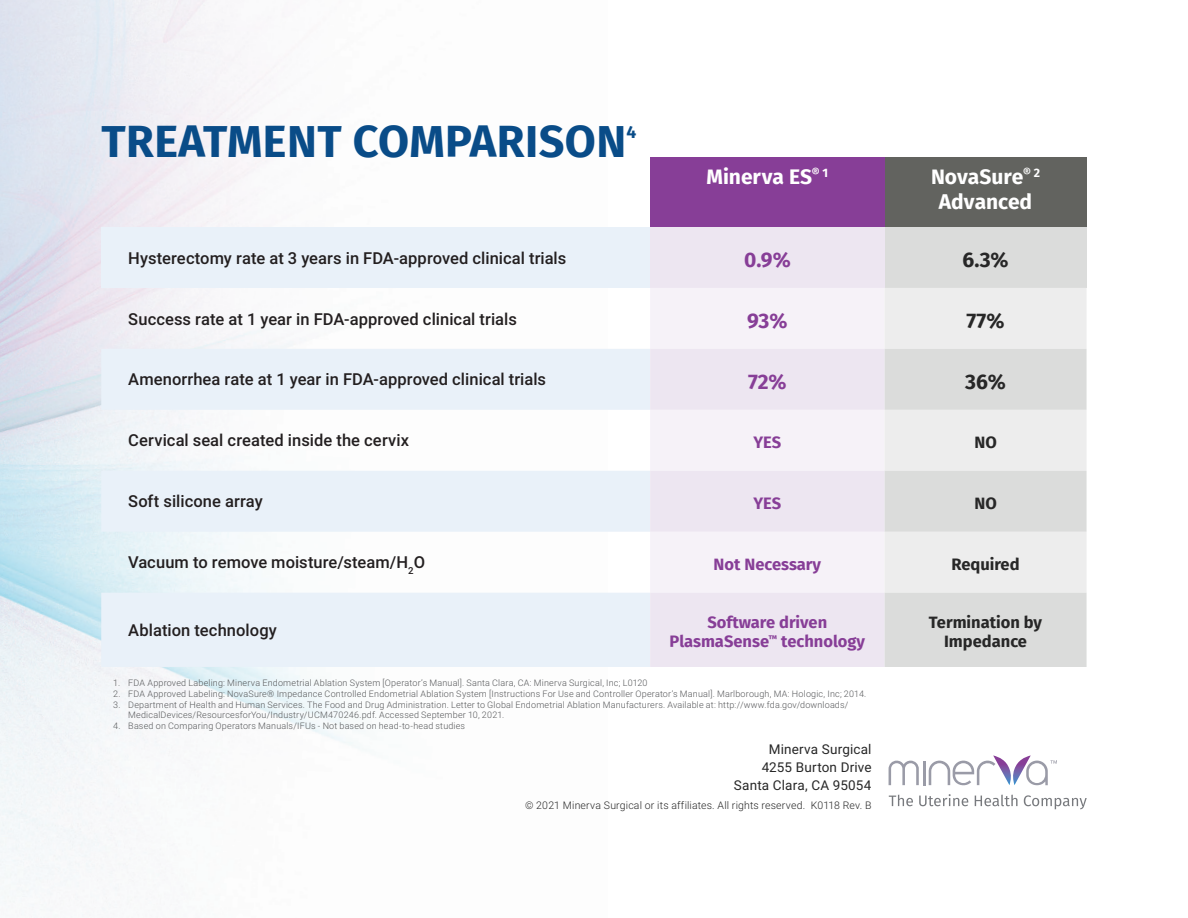
<style>
.page{position:relative;width:1188px;height:918px;background:#fff}
.page>*{position:absolute;margin:0;border:0;box-sizing:border-box;transform-origin:0 0}
.Cover_Header_Caps{font:700 45px "Fira Sans";letter-spacing:.01em;color:#094c88}
.Table_header_White{font:700 21px/25.2px "Fira Sans";color:#fff;text-align:center}
.Table_Header{font:700 21px "Fira Sans";color:#873e97}
.Table_Header-2{font:700 21px "Fira Sans";color:#272727}
.Cover_Header_Caps-2{font:700 17.55px "Fira Sans";color:#094c88}
.BODY_sans-serif_MED{font:500 16.5px "Roboto";letter-spacing:.005em;color:#231f20}
.Table_Header-3{font:700 16.5px/19.8px "Fira Sans";color:#873e97;text-align:center}
.Table_Header-4{font:700 16.5px/19.8px "Fira Sans";color:#272727;text-align:center}
.Address{font:13.5px/18px "Roboto";letter-spacing:.01em;color:#272727;text-align:right}
.Copyright{font:300 10.5px "Roboto";letter-spacing:.015em;color:#272727}
.t1{font:300 9px/10.8px "Roboto";letter-spacing:.02em;color:#57585a}
</style>
<div class="page">
<svg style="left:889px;top:795px;width:24px;height:11px"></svg>
<svg style="left:919px;top:794px;width:49px;height:12px"></svg>
<svg style="left:975px;top:795px;width:43px;height:11px"></svg>
<svg style="left:1024px;top:795px;width:63px;height:14px"></svg>
<svg style="left:889px;top:761px;width:30px;height:24px"></svg>
<hr style="left:923px;top:761px;width:2px;height:24px;background:#9a9ba7">
<svg style="left:929px;top:755px;width:128px;height:30px"></svg>
<div style="left:650px;top:157px;width:235px;height:70px;background:#873e97"></div>
<div style="left:885px;top:157px;width:202px;height:70px;background:#62635f"></div>
<div style="left:101px;top:227px;width:549px;height:61px;background:#e9f1f9"></div>
<div style="left:650px;top:227px;width:235px;height:61px;background:#ede6f1"></div>
<div style="left:885px;top:227px;width:202px;height:61px;background:#dbdcdb"></div>
<div style="left:650px;top:288px;width:235px;height:61px;background:#f6f2f8"></div>
<div style="left:885px;top:288px;width:202px;height:61px;background:#ededed"></div>
<svg style="left:101px;top:349px;width:549px;height:318px;fill:#e9f1f9"></svg>
<svg style="left:650px;top:349px;width:235px;height:318px;fill:#ede6f1"></svg>
<svg style="left:885px;top:349px;width:202px;height:318px;background:#e1e2e1"></svg>
<p class="Cover_Header_Caps" style="left:101px;top:103px;width:526px">TREATMENT COMPARISON</p>
<p class="Cover_Header_Caps-2" style="left:627px;top:117px;width:11px">4</p>
<p class="Table_header_White" style="left:707px;top:162px;width:123px">Minerva ES<sup>®</sup> <sup>1</sup></p>
<p class="Table_header_White" style="left:931px;top:162px;width:111px">NovaSure<sup>®</sup> <sup>2<br></sup>Advanced</p>
<p class="BODY_sans-serif_MED" style="left:128px;top:246px;width:440px">Hysterectomy rate at 3 years in FDA-approved clinical trials</p>
<p class="Table_Header" style="left:744px;top:242px;width:48px">0.9%</p>
<p class="Table_Header-2" style="left:963px;top:242px;width:48px">6.3%</p>
<p class="BODY_sans-serif_MED" style="left:128px;top:307px;width:390px">Success rate at 1 year in FDA-approved clinical trials</p>
<p class="Table_Header" style="left:747px;top:303px;width:42px">93%</p>
<p class="Table_Header-2" style="left:967px;top:303px;width:39px">77%</p>
<p class="BODY_sans-serif_MED" style="left:128px;top:368px;width:419px">Amenorrhea rate at 1 year in FDA-approved clinical trials</p>
<p class="Table_Header" style="left:748px;top:364px;width:40px">72%</p>
<p class="Table_Header-2" style="left:965px;top:364px;width:42px">36%</p>
<p class="BODY_sans-serif_MED" style="left:128px;top:429px;width:282px">Cervical seal created inside the cervix</p>
<p class="Table_Header-3" style="left:754px;top:431px;width:29px">YES</p>
<p class="Table_Header-4" style="left:974px;top:431px;width:24px">NO</p>
<p class="BODY_sans-serif_MED" style="left:128px;top:490px;width:136px">Soft silicone array</p>
<p class="Table_Header-3" style="left:754px;top:492px;width:29px">YES</p>
<p class="Table_Header-4" style="left:974px;top:492px;width:24px">NO</p>
<p class="BODY_sans-serif_MED" style="left:128px;top:551px;width:298px">Vacuum to remove moisture/steam/H<sub>2</sub>O</p>
<p class="Table_Header-3" style="left:714px;top:553px;width:109px">Not Necessary</p>
<p class="Table_Header-4" style="left:952px;top:553px;width:70px">Required</p>
<p class="BODY_sans-serif_MED" style="left:128px;top:619px;width:150px">Ablation technology</p>
<p class="Table_Header-3" style="left:670px;top:611px;width:197px">Software driven<br>PlasmaSense<sup>™</sup> technology</p>
<p class="Table_Header-4" style="left:929px;top:611px;width:115px">Termination by<br>Impedance</p>
<p class="t1" style="left:113px;top:677px;width:536px">1. FDA Approved Labeling: Minerva Endometrial Ablation System [Operator’s Manual]. Santa Clara, CA: Minerva Surgical, Inc; L0120</p>
<p class="t1" style="left:113px;top:688px;width:755px">2. FDA Approved Labeling: NovaSure® Impedance Controlled Endometrial Ablation System [Instructions For Use and Controller Operator’s Manual]. Marlborough, MA: Hologic, Inc; 2014.</p>
<p class="t1" style="left:128px;top:699px;width:722px;text-indent:-15px">3. Department of Health and Human Services. The Food and Drug Administration. Letter to Global Endometrial Ablation Manufacturers. Available at: http://www.fda.gov/downloads/<br>MedicalDevices/ResourcesforYou/Industry/UCM470246.pdf. Accessed September 10, 2021.</p>
<p class="t1" style="left:113px;top:720px;width:353px">4. Based on Comparing Operators Manuals/IFUs - Not based on head-to-head studies</p>
<p class="Address" style="left:734px;top:740px;width:139px">Minerva Surgical<br>4255 Burton Drive<br>Santa Clara, CA 95054</p>
<p class="Copyright" style="left:525px;top:798px;width:348px">© 2021 Minerva Surgical or its affiliates. All rights reserved. K0118 Rev. B</p>
</div>
